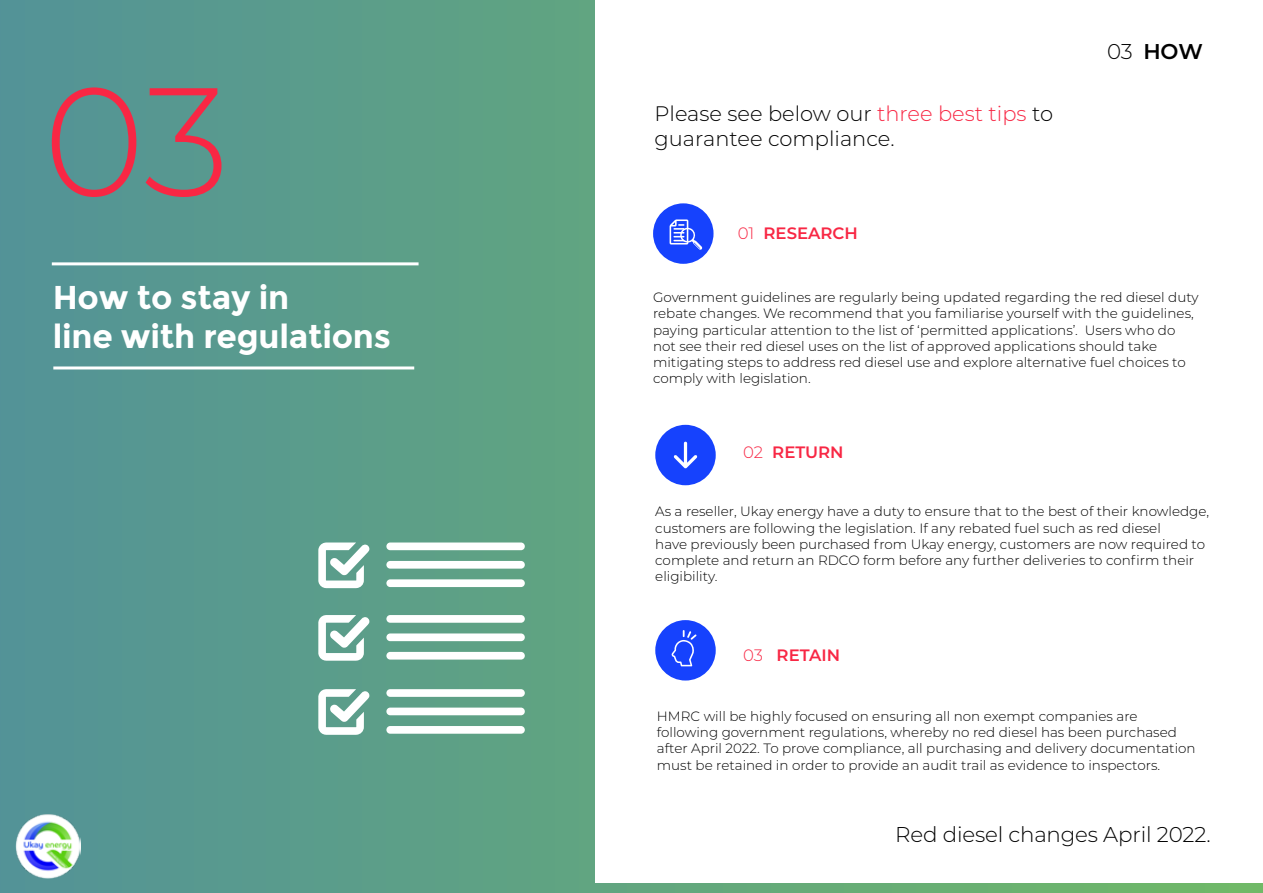
<style>
.page{position:relative;width:1263px;height:893px;background:#fff}
.page>*{position:absolute;margin:0;border:0;box-sizing:border-box;transform-origin:0 0}
.t1{font:300 154.2px "Montserrat";color:#f82744}
.t2{font:700 33px/39.6px "Montserrat";letter-spacing:-.01em;color:#fff}
.t3{font:300 21.45px "Montserrat";letter-spacing:-.01em;color:#000}
.t4{font:600 21.45px "Montserrat";color:#000}
.t5{font:300 21px/25.2px "Montserrat";color:#000}
.t6{font:600 16.5px "Montserrat";color:#f82744}
.t7{font:300 13.5px/16.2px "Montserrat";color:#000}
.s1{color:#f82744}
.s2{font-weight:300}
</style>
<div class="page">
<div style="left:0;top:0;width:594px;height:889px;background:#599b8d"></div>
<svg style="left:0;top:883px;width:1263px;height:10px"></svg>
<div style="left:386px;top:615px;width:139px;height:8px;background:#fff;border-radius:4px"></div>
<div style="left:386px;top:633px;width:139px;height:8px;background:#fff;border-radius:4px"></div>
<div style="left:386px;top:652px;width:139px;height:8px;background:#fff;border-radius:4px"></div>
<svg style="left:318px;top:615px;width:51px;height:46px"></svg>
<div style="left:386px;top:689px;width:139px;height:8px;background:#fff;border-radius:4px"></div>
<div style="left:386px;top:708px;width:139px;height:7px;background:#fff;border-radius:4px"></div>
<div style="left:386px;top:726px;width:139px;height:8px;background:#fff;border-radius:4px"></div>
<svg style="left:318px;top:689px;width:51px;height:46px"></svg>
<div style="left:386px;top:542px;width:139px;height:8px;background:#fff;border-radius:4px"></div>
<div style="left:386px;top:561px;width:139px;height:8px;background:#fff;border-radius:4px"></div>
<div style="left:386px;top:579px;width:139px;height:8px;background:#fff;border-radius:4px"></div>
<svg style="left:318px;top:542px;width:51px;height:46px"></svg>
<div style="left:653px;top:203px;width:60px;height:61px;background:#1642fd;border-radius:50%"></div>
<svg style="left:669px;top:219px;width:33px;height:31px"></svg>
<div style="left:655px;top:425px;width:61px;height:60px;background:#1642fd;border-radius:50%"></div>
<svg style="left:674px;top:442px;width:23px;height:27px"></svg>
<div style="left:655px;top:620px;width:61px;height:60px;background:#1642fd;border-radius:50%"></div>
<svg style="left:672px;top:630px;width:24px;height:36px"></svg>
<hr style="left:52px;top:262px;width:367px;height:3px;background:#fff">
<hr style="left:53px;top:366px;width:361px;height:3px;background:#fff">
<img style="left:15px;top:814px;width:65px;height:65px">
<h1 class="t1" style="left:43px;top:37px;width:188px">03</h1>
<h2 class="t2" style="left:53px;top:277px;width:340px">How to stay in<br>line with regulations</h2>
<h3 class="t5" style="left:654px;top:100px;width:400px">Please see below our <span class="s1">three best tips</span> to guarantee compliance.</h3>
<p class="t6" style="left:738px;top:221px;width:122px"><span class="s2">01</span> RESEARCH</p>
<h3 class="t4" style="left:1107px;top:36px;width:97px"><span class="s2">03</span> HOW</h3>
<p class="t7" style="left:653px;top:289px;width:547px">Government guidelines are regularly being updated regarding the red diesel duty rebate changes. We recommend that you familiarise yourself with the guidelines, paying particular attention to the list of ‘permitted applications’. Users who do not see their red diesel uses on the list of approved applications should take mitigating steps to address red diesel use and explore alternative fuel choices to comply with legislation.</p>
<p class="t6" style="left:743px;top:441px;width:102px"><span class="s2">02</span> RETURN</p>
<p class="t7" style="left:655px;top:503px;width:555px">As a reseller, Ukay energy have a duty to ensure that to the best of their knowledge, customers are following the legislation. If any rebated fuel such as red diesel<br>have previously been purchased from Ukay energy, customers are now required to complete and return an RDCO form before any further deliveries to confirm their eligibility.</p>
<p class="t6" style="left:743px;top:643px;width:99px"><span class="s2">03</span> RETAIN</p>
<p class="t7" style="left:657px;top:708px;width:540px">HMRC will be highly focused on ensuring all non exempt companies are following government regulations, whereby no red diesel has been purchased after April 2022. To prove compliance, all purchasing and delivery documentation must be retained in order to provide an audit trail as evidence to inspectors.</p>
<h3 class="t3" style="left:895px;top:820px;width:317px">Red diesel changes April 2022.</h3>
</div>
